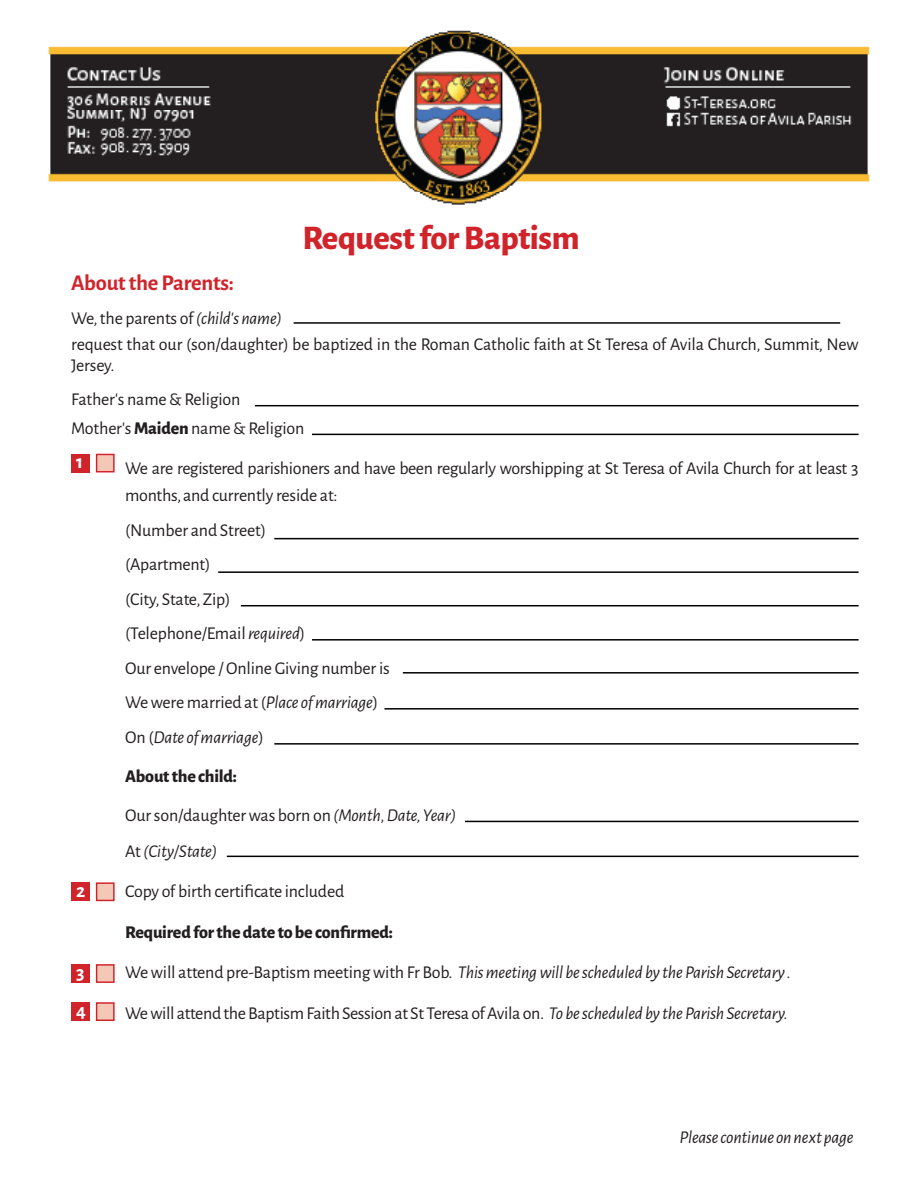
<style>
.page{position:relative;width:918px;height:1188px;background:#fff}
.page>*{position:absolute;margin:0;border:0;box-sizing:border-box;transform-origin:0 0}
.Column_paragraph{font:800 34.5px "Alegreya Sans";letter-spacing:-.01em;color:#d1232a}
.Column_paragraph-2{font:700 22.5px "Alegreya Sans";letter-spacing:-.01em;color:#d1232a}
.Column_paragraph-3{font:700 19.5px "Alegreya Sans";color:#fff}
.Column_paragraph-4{font:18px/21px "Alegreya Sans";letter-spacing:-.01em;color:#231f20}
.Column_paragraph-5{font:italic 18px "Alegreya Sans";letter-spacing:-.01em;color:#231f20}
.Column_paragraph-6{font:800 18px "Alegreya Sans";letter-spacing:-.01em;color:#231f20}
.s1{font-style:italic}
.s2{font-weight:800}
.s3{font-style:normal}
</style>
<div class="page">
<hr style="left:294px;top:322px;width:546px;height:2px;background:#000">
<hr style="left:255px;top:405px;width:604px;height:1px;background:#000">
<hr style="left:312px;top:434px;width:547px;height:1px;background:#000">
<div style="left:71px;top:454px;width:19px;height:18px;background:#d1232a"></div>
<div style="left:96px;top:454px;width:19px;height:18px;background:#f3c8b6;border:1px solid #d1232a"></div>
<div style="left:71px;top:882px;width:19px;height:19px;background:#d1232a"></div>
<div style="left:96px;top:882px;width:19px;height:19px;background:#f3c8b6;border:1px solid #d1232a"></div>
<div style="left:71px;top:964px;width:19px;height:19px;background:#d1232a"></div>
<div style="left:96px;top:964px;width:19px;height:19px;background:#f3c8b6;border:1px solid #d1232a"></div>
<div style="left:71px;top:1002px;width:19px;height:19px;background:#d1232a"></div>
<div style="left:96px;top:1002px;width:19px;height:19px;background:#f3c8b6;border:1px solid #d1232a"></div>
<hr style="left:274px;top:538px;width:585px;height:1px;background:#000">
<hr style="left:218px;top:571px;width:641px;height:2px;background:#000">
<hr style="left:241px;top:605px;width:618px;height:1px;background:#000">
<hr style="left:274px;top:743px;width:585px;height:2px;background:#000">
<hr style="left:384px;top:708px;width:475px;height:2px;background:#000">
<hr style="left:403px;top:672px;width:456px;height:2px;background:#000">
<hr style="left:465px;top:821px;width:394px;height:1px;background:#000">
<hr style="left:227px;top:856px;width:632px;height:1px;background:#000">
<img style="left:48px;top:30px;width:822px;height:175px">
<hr style="left:312px;top:639px;width:547px;height:2px;background:#000">
<p class="Column_paragraph" style="left:302px;top:212px;width:279px">Request for Baptism</p>
<p class="Column_paragraph-2" style="left:71px;top:266px;width:164px">About the Parents:</p>
<p class="Column_paragraph-4" style="left:71px;top:307px;width:212px">We, the parents of <span class="s1">(child's name)</span></p>
<p class="Column_paragraph-4" style="left:71px;top:333px;width:789px">request that our (son/daughter) be baptized in the Roman Catholic faith at St Teresa of Avila Church, Summit, New<br>Jersey.</p>
<p class="Column_paragraph-4" style="left:71px;top:388px;width:171px">Father's name &amp; Religion</p>
<p class="Column_paragraph-4" style="left:71px;top:417px;width:235px">Mother's <span class="s2">Maiden</span>name &amp; Religion</p>
<p class="Column_paragraph-4" style="left:125px;top:454px;width:735px;line-height:27px">We are registered parishioners and have been regularly worshipping at St Teresa of Avila Church for at least 3 months, and currently reside at:</p>
<p class="Column_paragraph-4" style="left:125px;top:519px;width:142px">(Number and Street)</p>
<p class="Column_paragraph-4" style="left:125px;top:553px;width:87px">(Apartment)</p>
<p class="Column_paragraph-4" style="left:125px;top:588px;width:107px">(City, State, Zip)</p>
<p class="Column_paragraph-4" style="left:125px;top:622px;width:181px">(Telephone/Email <span class="s1">required</span>)</p>
<p class="Column_paragraph-4" style="left:125px;top:657px;width:266px">Our envelope / Online Giving number is</p>
<p class="Column_paragraph-4" style="left:125px;top:691px;width:254px">We were married at (<span class="s1">Place of marriage</span>)</p>
<p class="Column_paragraph-5" style="left:125px;top:725px;width:140px"><span class="s3">On (</span>Date of marriage<span class="s3">)</span></p>
<p class="Column_paragraph-6" style="left:125px;top:762px;width:113px">About the child:</p>
<p class="Column_paragraph-4" style="left:125px;top:804px;width:332px">Our son/daughter was born on <span class="s1">(Month, Date, Year)</span></p>
<p class="Column_paragraph-5" style="left:125px;top:839px;width:93px"><span class="s3">At</span> (City/State)</p>
<p class="Column_paragraph-4" style="left:125px;top:880px;width:221px">Copy of birth certificate included</p>
<p class="Column_paragraph-6" style="left:125px;top:918px;width:269px">Required for the date to be confirmed:</p>
<p class="Column_paragraph-5" style="left:125px;top:960px;width:667px"><span class="s3">We will attend pre-Baptism meeting with Fr Bob.</span> This meeting will be scheduled by the Parish Secretary .</p>
<p class="Column_paragraph-4" style="left:125px;top:1002px;width:664px">We will attend the Baptism Faith Session at St Teresa of Avila on. <span class="s1">To be scheduled by the Parish Secretary.</span></p>
<p class="Column_paragraph-3" style="left:76px;top:448px;width:9px">1</p>
<p class="Column_paragraph-3" style="left:76px;top:877px;width:11px">2</p>
<p class="Column_paragraph-3" style="left:76px;top:958px;width:10px">3</p>
<p class="Column_paragraph-3" style="left:76px;top:996px;width:11px">4</p>
<p class="Column_paragraph-5" style="left:679px;top:1125px;width:176px">Please continue on next page</p>
</div>
